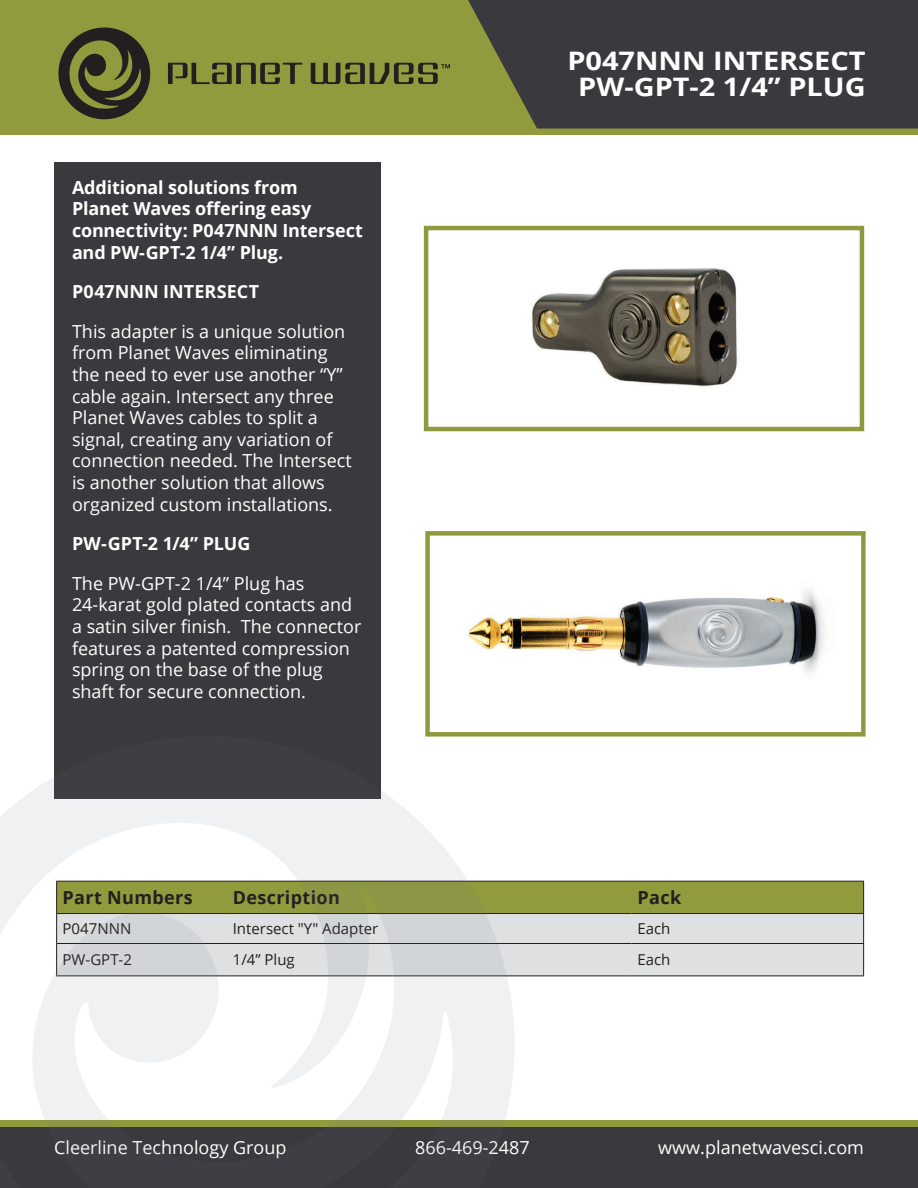
<style>
.page{position:relative;width:918px;height:1188px;background:#fff}
.page>*{position:absolute;margin:0;border:0;box-sizing:border-box;transform-origin:0 0}
.t1{font:700 25.5px/25.5px "Open Sans";color:#fff;text-align:center;scale:1.13 1}
.t2{font:18px/21.6px "Open Sans";color:#fff}
.t3{font:700 18px/21.6px "Open Sans";letter-spacing:-.005em;color:#fff}
.t4{font:700 18px "Open Sans";letter-spacing:.02em;color:#231f20}
.t5{font:15px "Open Sans";color:#231f20}
</style>
<div class="page">
<div style="left:0;top:0;width:918px;height:135px;background:#919a3d"></div>
<div style="left:0;top:1120px;width:918px;height:68px;background:#919a3d"></div>
<svg style="left:311px;top:63px;width:139px;height:21px"></svg>
<svg style="left:168px;top:63px;width:134px;height:21px"></svg>
<svg style="left:58px;top:28px;width:93px;height:91px"></svg>
<svg style="left:468px;top:0;width:450px;height:129px;background:#41403d"></svg>
<div style="left:0;top:1128px;width:918px;height:60px;background:#3a393d"></div>
<img style="left:469px;top:590px;width:357px;height:83px">
<div style="left:425px;top:531px;width:441px;height:206px;border:4px solid #90993e"></div>
<img style="left:532px;top:268px;width:206px;height:119px">
<div style="left:424px;top:226px;width:440px;height:205px;border:4px solid #90993e"></div>
<div style="left:54px;top:162px;width:327px;height:636px;background:#3a393d"></div>
<div style="left:519px;top:943px;width:344px;height:33px;background:#dee0e1"></div>
<svg style="left:519px;top:881px;width:345px;height:62px;background:#b2b789"></svg>
<hr style="left:227px;top:943px;width:404px;height:1px;background:#231f20">
<hr style="left:632px;top:943px;width:232px;height:1px;background:#231f20">
<hr style="left:863px;top:944px;width:1px;height:32px;background:#231f20">
<hr style="left:227px;top:976px;width:404px;height:1px;background:#231f20">
<hr style="left:632px;top:976px;width:232px;height:1px;background:#231f20">
<img style="left:0;top:778px;width:519px;height:350px">
<p class="t3" style="left:72px;top:176px;width:293px">Additional solutions from<br>Planet Waves offering easy connectivity: P047NNN Intersect and PW-GPT-2 1/4” Plug.</p>
<p class="t3" style="left:72px;top:280px;width:189px">P047NNN INTERSECT</p>
<p class="t2" style="left:72px;top:320px;width:281px">This adapter is a unique solution from Planet Waves eliminating the need to ever use another “Y” cable again. Intersect any three<br>Planet Waves cables to split a signal, creating any variation of connection needed. The Intersect is another solution that allows organized custom installations.</p>
<p class="t3" style="left:72px;top:532px;width:180px">PW-GPT-2 1/4” PLUG</p>
<p class="t2" style="left:72px;top:572px;width:291px">The PW-GPT-2 1/4” Plug has<br>24-karat gold plated contacts and a satin silver finish. The connector features a patented compression spring on the base of the plug shaft for secure connection.</p>
<h1 class="t1" style="left:567px;top:48px;width:266px">P047NNN INTERSECT<br>PW-GPT-2 1/4” PLUG</h1>
<p class="t4" style="left:63px;top:885px;width:132px">Part Numbers</p>
<p class="t4" style="left:233px;top:885px;width:109px">Description</p>
<p class="t4" style="left:637px;top:885px;width:45px">Pack</p>
<p class="t5" style="left:63px;top:919px;width:70px">P047NNN</p>
<p class="t5" style="left:233px;top:919px;width:147px">Intersect "Y" Adapter</p>
<p class="t5" style="left:637px;top:919px;width:35px">Each</p>
<p class="t5" style="left:63px;top:950px;width:71px">PW-GPT-2</p>
<p class="t5" style="left:233px;top:950px;width:64px">1/4” Plug</p>
<p class="t5" style="left:637px;top:950px;width:35px">Each</p>
<p class="t2" style="left:54px;top:1136px;width:234px">Cleerline Technology Group</p>
<p class="t2" style="left:415px;top:1136px;width:116px">866-469-2487</p>
<p class="t2" style="left:658px;top:1136px;width:207px">www.planetwavesci.com</p>
</div>
